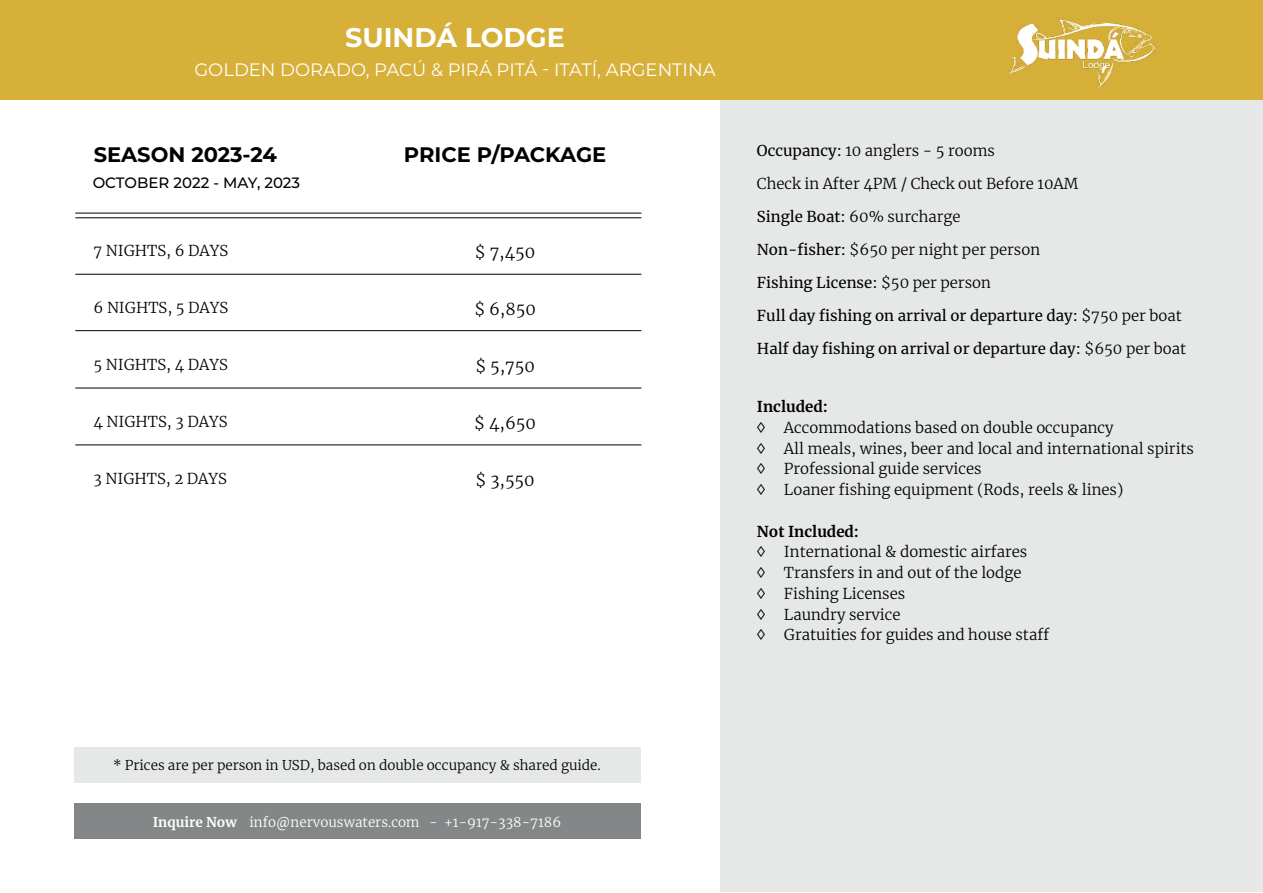
<style>
.page{position:relative;width:1263px;height:893px;background:#fff}
.page>*{position:absolute;margin:0;border:0;box-sizing:border-box;transform-origin:0 0}
.t1{font:700 27px "Montserrat";color:#fff}
.t2{font:700 21px "Montserrat";color:#000}
.t3{font:18px "Montserrat";color:#fff}
.t4{font:300 16.5px "Merriweather";color:#000}
.t5{font:300 15px/20.7px "Merriweather";color:#000}
.t6{font:15px "Merriweather";color:#000}
.t7{font:700 15px "Merriweather";color:#000}
.t8{font:500 15px "Montserrat";color:#000}
.t9{font:300 13.5px "Merriweather";color:#000}
.t10{font:300 13.5px "Merriweather";color:#fff}
.s1{font-weight:400}
.s2{font-weight:300}
.s3{font-weight:700}
</style>
<div class="page">
<hr style="left:75px;top:217px;width:566px;height:1px;background:#000">
<hr style="left:75px;top:274px;width:566px;height:1px;background:#000">
<hr style="left:75px;top:330px;width:566px;height:1px;background:#000">
<hr style="left:75px;top:213px;width:566px;height:1px;background:#000">
<hr style="left:75px;top:388px;width:566px;height:1px;background:#000">
<hr style="left:75px;top:444px;width:566px;height:1px;background:#000">
<div style="left:720px;top:0;width:543px;height:891px;background:#e6e8e8"></div>
<div style="left:0;top:0;width:1263px;height:99px;background:#d6b038"></div>
<div style="left:74px;top:803px;width:566px;height:36px;background:#848787"></div>
<div style="left:74px;top:747px;width:566px;height:36px;background:#e6e8e8"></div>
<img style="left:1007px;top:19px;width:150px;height:70px">
<h1 class="t1" style="left:345px;top:23px;width:221px">SUINDÁ LODGE</h1>
<p class="t3" style="left:194px;top:60px;width:523px">GOLDEN DORADO, PACÚ &amp; PIRÁ PITÁ - ITATÍ, ARGENTINA</p>
<h2 class="t2" style="left:94px;top:143px;width:185px">SEASON 2023-24</h2>
<h2 class="t2" style="left:404px;top:143px;width:204px">PRICE P/PACKAGE</h2>
<p class="t8" style="left:93px;top:177px;width:209px">OCTOBER 2022 - MAY, 2023</p>
<p class="t5" style="left:94px;top:242px;width:136px">7 NIGHTS, 6 DAYS</p>
<p class="t5" style="left:94px;top:299px;width:136px">6 NIGHTS, 5 DAYS</p>
<p class="t5" style="left:94px;top:356px;width:136px">5 NIGHTS, 4 DAYS</p>
<p class="t5" style="left:94px;top:413px;width:135px">4 NIGHTS, 3 DAYS</p>
<p class="t5" style="left:94px;top:470px;width:135px">3 NIGHTS, 2 DAYS</p>
<p class="t4" style="left:475px;top:244px;width:62px">$ 7,450</p>
<p class="t4" style="left:474px;top:301px;width:63px">$ 6,850</p>
<p class="t4" style="left:475px;top:358px;width:61px">$ 5,750</p>
<p class="t4" style="left:474px;top:415px;width:63px">$ 4,650</p>
<p class="t4" style="left:476px;top:472px;width:61px">$ 3,550</p>
<p class="t5" style="left:757px;top:141px;width:239px"><span class="s1">Occupancy:</span> 10 anglers - 5 rooms</p>
<p class="t5" style="left:757px;top:174px;width:323px">Check in After 4PM / Check out Before 10AM</p>
<p class="t5" style="left:757px;top:207px;width:205px"><span class="s1">Single Boat:</span> 60% surcharge</p>
<p class="t5" style="left:757px;top:240px;width:285px"><span class="s1">Non-fisher:</span> $650 per night per person</p>
<p class="t6" style="left:757px;top:276px;width:235px">Fishing License: <span class="s2">$50 per person</span></p>
<p class="t6" style="left:757px;top:309px;width:426px">Full day fishing on arrival or departure day: <span class="s2">$750 per boat</span></p>
<p class="t6" style="left:757px;top:342px;width:431px">Half day fishing on arrival or departure day: <span class="s2">$650 per boat</span></p>
<p class="t7" style="left:757px;top:400px;width:72px">Included:</p>
<p class="t5" style="left:757px;top:418px;width:439px">◊ Accommodations based on double occupancy<br>◊ All meals, wines, beer and local and international spirits ◊ Professional guide services<br>◊ Loaner fishing equipment (Rods, reels &amp; lines)</p>
<p class="t7" style="left:757px;top:524px;width:104px">Not Included:</p>
<p class="t5" style="left:757px;top:543px;width:294px">◊ International &amp; domestic airfares<br>◊ Transfers in and out of the lodge<br>◊ Fishing Licenses<br>◊ Laundry service<br>◊ Gratuities for guides and house staff</p>
<p class="t9" style="left:113px;top:759px;width:489px">* Prices are per person in USD, based on double occupancy &amp; shared guide.</p>
<p class="t10" style="left:153px;top:815px;width:410px"><span class="s3">Inquire Now</span> info@nervouswaters.com - +1-917-338-7186</p>
</div>
